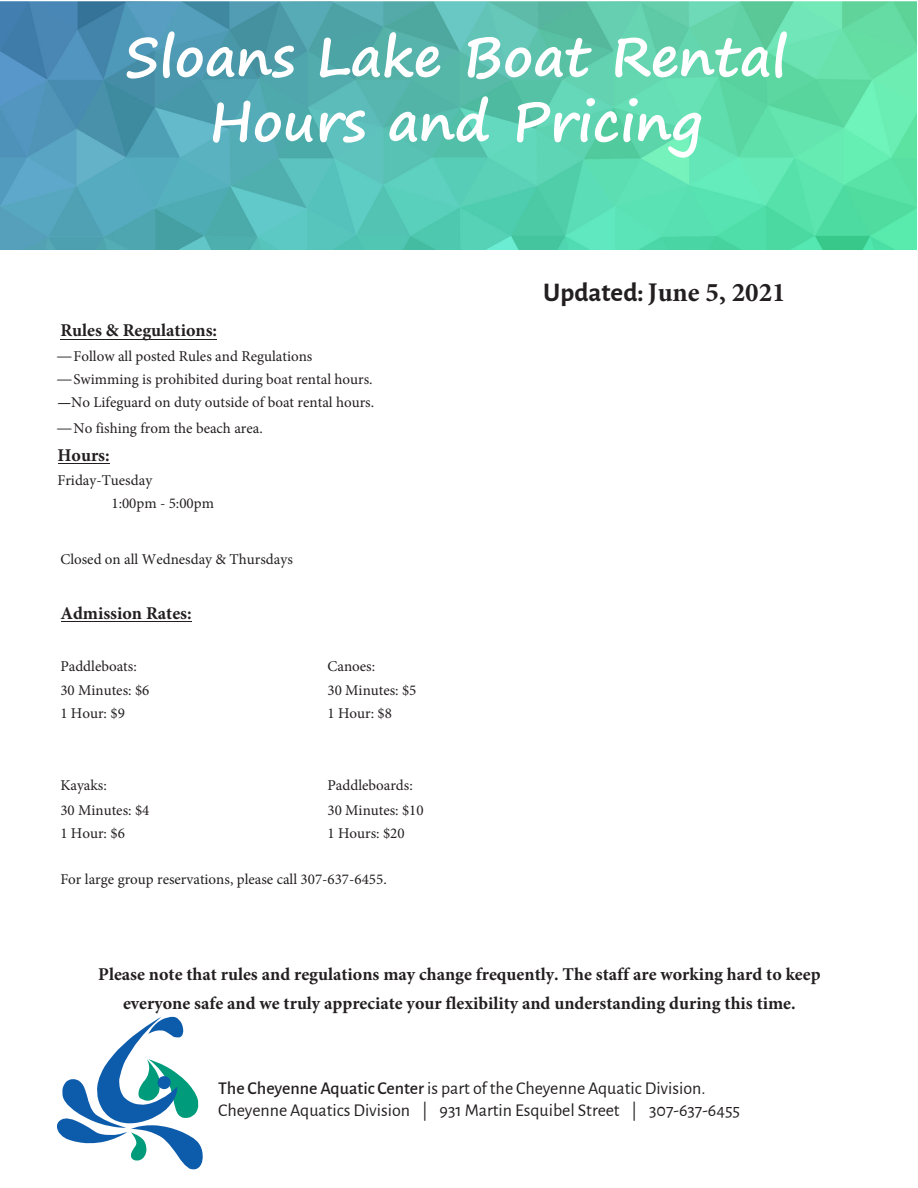
<style>
.page{position:relative;width:918px;height:1188px;background:#fff}
.page>*{position:absolute;margin:0;border:0;box-sizing:border-box;transform-origin:0 0}
.t1{font:700 54px/64.8px "Segoe Print";color:#fff;text-align:center}
.t2{font:700 27px "Minion Pro";color:#231f20}
.t3{font:700 18px/28.8px "Minion Pro";color:#231f20;text-align:center}
.t4{font:18px "Alegreya Sans";color:#231f20}
.t5{font:15px/23.1px "Minion Pro";color:#231f20}
.s1{font-family:"Alegreya Sans"}
.s2{font-weight:700}
.s3{font-weight:500}
</style>
<div class="page">
<img style="left:0;top:1px;width:917px;height:249px">
<svg style="left:57px;top:1016px;width:146px;height:154px"></svg>
<div style="left:158px;top:1076px;width:13px;height:13px;background:#0d5cab;border-radius:50%"></div>
<hr style="left:61px;top:621px;width:130px;height:1px;background:#231f20">
<hr style="left:58px;top:463px;width:51px;height:1px;background:#231f20">
<hr style="left:61px;top:339px;width:156px;height:1px;background:#231f20">
<h1 class="t1" style="left:125px;top:23px;width:664px">Sloans Lake Boat Rental<br>Hours and Pricing</h1>
<p class="t3" style="left:60px;top:316px;width:158px">Rules &amp; Regulations:</p>
<p class="t5" style="left:57px;top:344px;width:256px"><span class="s1">—</span> Follow all posted Rules and Regulations</p>
<p class="t5" style="left:57px;top:367px;width:318px"><span class="s1">—</span> Swimming is prohibited during boat rental hours. <span class="s2">—</span>No Lifeguard on duty outside of boat rental hours.</p>
<p class="t5" style="left:57px;top:417px;width:207px"><span class="s1">—</span> No fishing from the beach area.</p>
<p class="t3" style="left:57px;top:441px;width:54px">Hours:</p>
<p class="t5" style="left:111px;top:469px;width:104px;text-indent:-54px">Friday-Tuesday<br>1:00pm - 5:00pm</p>
<p class="t5" style="left:60px;top:548px;width:234px">Closed on all Wednesday &amp; Thursdays</p>
<p class="t3" style="left:60px;top:599px;width:133px">Admission Rates:</p>
<p class="t5" style="left:60px;top:655px;width:78px">Paddleboats:</p>
<p class="t5" style="left:327px;top:655px;width:49px">Canoes:</p>
<p class="t5" style="left:60px;top:678px;width:91px">30 Minutes: $6</p>
<p class="t5" style="left:327px;top:678px;width:91px">30 Minutes: $5</p>
<p class="t5" style="left:60px;top:701px;width:66px">1 Hour: $9</p>
<p class="t5" style="left:327px;top:701px;width:66px">1 Hour: $8</p>
<p class="t5" style="left:60px;top:774px;width:48px">Kayaks:</p>
<p class="t5" style="left:327px;top:774px;width:87px">Paddleboards:</p>
<p class="t5" style="left:60px;top:798px;width:91px">30 Minutes: $4</p>
<p class="t5" style="left:327px;top:798px;width:98px">30 Minutes: $10</p>
<p class="t5" style="left:60px;top:821px;width:66px">1 Hour: $6</p>
<p class="t5" style="left:327px;top:821px;width:79px">1 Hours: $20</p>
<p class="t5" style="left:60px;top:867px;width:328px">For large group reservations, please call 307-637-6455.</p>
<p class="t2" style="left:543px;top:273px;width:244px"><span class="s1">Updated:</span> June 5, 2021</p>
<p class="t3" style="left:98px;top:959px;width:724px">Please note that rules and regulations may change frequently. The staff are working hard to keep everyone safe and we truly appreciate your flexibility and understanding during this time.</p>
<p class="t4" style="left:218px;top:1076px;width:489px"><span class="s3">The Cheyenne Aquatic Center</span> is part of the Cheyenne Aquatic Division.</p>
<p class="t4" style="left:218px;top:1098px;width:523px">Cheyenne Aquatics Division | 931 Martin Esquibel Street | 307-637-6455</p>
</div>
